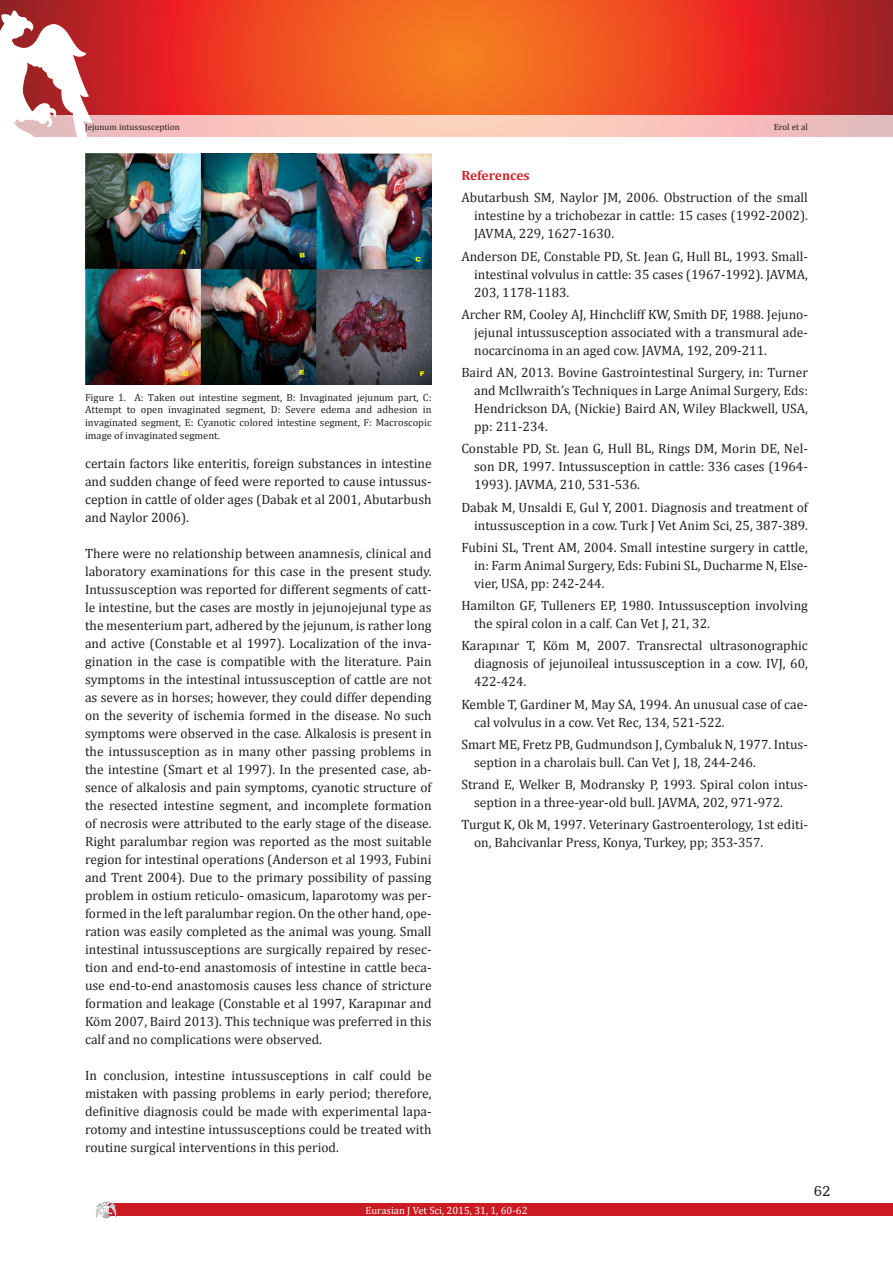
<style>
.page{position:relative;width:893px;height:1263px;background:#fff}
.page>*{position:absolute;margin:0;border:0;box-sizing:border-box;transform-origin:0 0}
.t1{font:15px "Humanist Slabserif 712 BT";color:#231f20}
.Standartım{font:13.5px/18px "Cambria";color:#231f20;text-align:justify}
.Kaynaklar{font:13.5px/18px "Cambria";color:#231f20;text-align:justify}
.Standartım-2{font:700 13.5px "Cambria";color:#d1232a}
.t2{font:10.5px "Cambria";color:#fff}
.t3{font:10.35px/12.5px "Cambria";color:#231f20;text-align:justify}
.t4{font:9px "Cambria";color:#231f20}
</style>
<div class="page">
<svg style="left:0;top:0;width:893px;height:115px;background:#e44422"></svg>
<div style="left:106px;top:1203px;width:787px;height:13px;background:#cb1a21"></div>
<svg style="left:0;top:10px;width:92px;height:127px"></svg>
<svg style="left:96px;top:1201px;width:21px;height:17px"></svg>
<svg style="left:0;top:115px;width:893px;height:21px;background:#f5c7bf"></svg>
<img style="left:85px;top:153px;width:347px;height:232px">
<p class="t4" style="left:85px;top:121px;width:96px">Jejunum intussusception</p>
<p class="t4" style="left:774px;top:121px;width:36px">Erol et al</p>
<p class="t3" style="left:85px;top:391px;width:348px">Figure 1. A: Taken out intestine segment, B: Invaginated jejunum part, C:<br>Attempt to open invaginated segment, D: Severe edema and adhesion in invaginated segment, E: Cyanotic colored intestine segment, F: Macroscopic image of invaginated segment.</p>
<p class="Standartım" style="left:85px;top:454px;width:348px">certain factors like enteritis, foreign substances in intestine and sudden change of feed were reported to cause intussus&shy;ception in cattle of older ages (Dabak et al 2001, Abutarbush and Naylor 2006).</p>
<p class="Standartım" style="left:85px;top:544px;width:348px">There were no relationship between anamnesis, clinical and laboratory examinations for this case in the present study.<br>Intussusception was reported for different segments of catt&shy;le intestine, but the cases are mostly in jejunojejunal type as the mesenterium part, adhered by the jejunum, is rather long and active (Constable et al 1997). Localization of the inva&shy;gination in the case is compatible with the literature. Pain symptoms in the intestinal intussusception of cattle are not as severe as in horses; however, they could differ depending on the severity of ischemia formed in the disease. No such symptoms were observed in the case. Alkalosis is present in the intussusception as in many other passing problems in the intestine (Smart et al 1997). In the presented case, ab&shy;sence of alkalosis and pain symptoms, cyanotic structure of the resected intestine segment, and incomplete formation of necrosis were attributed to the early stage of the disease.<br>Right paralumbar region was reported as the most suitable region for intestinal operations (Anderson et al 1993, Fubini and Trent 2004). Due to the primary possibility of passing problem in ostium reticulo- omasicum, laparotomy was per&shy;formed in the left paralumbar region. On the other hand, ope&shy;ration was easily completed as the animal was young. Small intestinal intussusceptions are surgically repaired by resec&shy;tion and end-to-end anastomosis of intestine in cattle beca&shy;use end-to-end anastomosis causes less chance of stricture formation and leakage (Constable et al 1997, Karapınar and Köm 2007, Baird 2013). This technique was preferred in this calf and no complications were observed.</p>
<p class="Standartım" style="left:85px;top:1066px;width:348px">In conclusion, intestine intussusceptions in calf could be mistaken with passing problems in early period; therefore, definitive diagnosis could be made with experimental lapa&shy;rotomy and intestine intussusceptions could be treated with routine surgical interventions in this period.</p>
<p class="Standartım-2" style="left:461px;top:166px;width:70px">References</p>
<p class="Kaynaklar" style="left:474px;top:189px;width:335px;text-indent:-13px">Abutarbush SM, Naylor JM, 2006. Obstruction of the small intestine by a trichobezar in cattle: 15 cases (1992-2002).<br>JAVMA, 229, 1627-1630.</p>
<p class="Kaynaklar" style="left:474px;top:247px;width:335px;text-indent:-13px">Anderson DE, Constable PD, St. Jean G, Hull BL, 1993. Small&shy;intestinal volvulus in cattle: 35 cases (1967-1992). JAVMA, 203, 1178-1183.</p>
<p class="Kaynaklar" style="left:474px;top:305px;width:335px;text-indent:-13px">Archer RM, Cooley AJ, Hinchcliff KW, Smith DF, 1988. Jejuno&shy;jejunal intussusception associated with a transmural ade&shy;nocarcinoma in an aged cow. JAVMA, 192, 209-211.</p>
<p class="Kaynaklar" style="left:474px;top:363px;width:335px;text-indent:-13px">Baird AN, 2013. Bovine Gastrointestinal Surgery, in: Turner and McIlwraith’s Techniques in Large Animal Surgery, Eds:<br>Hendrickson DA, (Nickie) Baird AN, Wiley Blackwell, USA, pp: 211-234.</p>
<p class="Kaynaklar" style="left:474px;top:440px;width:335px;text-indent:-13px">Constable PD, St. Jean G, Hull BL, Rings DM, Morin DE, Nel&shy;son DR, 1997. Intussusception in cattle: 336 cases (1964- 1993). JAVMA, 210, 531-536.</p>
<p class="Kaynaklar" style="left:461px;top:498px;width:348px;text-align:right">Dabak M, Unsaldi E, Gul Y, 2001. Diagnosis and treatment of intussusception in a cow. Turk J Vet Anim Sci, 25, 387-389.</p>
<p class="Kaynaklar" style="left:474px;top:538px;width:335px;text-indent:-13px">Fubini SL, Trent AM, 2004. Small intestine surgery in cattle, in: Farm Animal Surgery, Eds: Fubini SL, Ducharme N, Else&shy;vier, USA, pp: 242-244.</p>
<p class="Kaynaklar" style="left:474px;top:596px;width:335px;text-indent:-13px">Hamilton GF, Tulleners EP, 1980. Intussusception involving the spiral colon in a calf. Can Vet J, 21, 32.</p>
<p class="Kaynaklar" style="left:474px;top:637px;width:335px;text-indent:-13px">Karapınar T, Köm M, 2007. Transrectal ultrasonographic diagnosis of jejunoileal intussusception in a cow. IVJ, 60, 422-424.</p>
<p class="Kaynaklar" style="left:474px;top:695px;width:335px;text-indent:-13px">Kemble T, Gardiner M, May SA, 1994. An unusual case of cae&shy;cal volvulus in a cow. Vet Rec, 134, 521-522.</p>
<p class="Kaynaklar" style="left:474px;top:735px;width:335px;text-indent:-13px">Smart ME, Fretz PB, Gudmundson J, Cymbaluk N, 1977. Intus&shy;seption in a charolais bull. Can Vet J, 18, 244-246.</p>
<p class="Kaynaklar" style="left:474px;top:775px;width:335px;text-indent:-13px">Strand E, Welker B, Modransky P, 1993. Spiral colon intus&shy;seption in a three-year-old bull. JAVMA, 202, 971-972.</p>
<p class="Kaynaklar" style="left:474px;top:816px;width:335px;text-indent:-13px">Turgut K, Ok M, 1997. Veterinary Gastroenterology, 1st editi&shy;on, Bahcivanlar Press, Konya, Turkey, pp; 353-357.</p>
<p class="t1" style="left:814px;top:1181px;width:18px">62</p>
<p class="t2" style="left:365px;top:1204px;width:163px">Eurasian J Vet Sci, 2015, 31, 1, 60-62</p>
</div>
